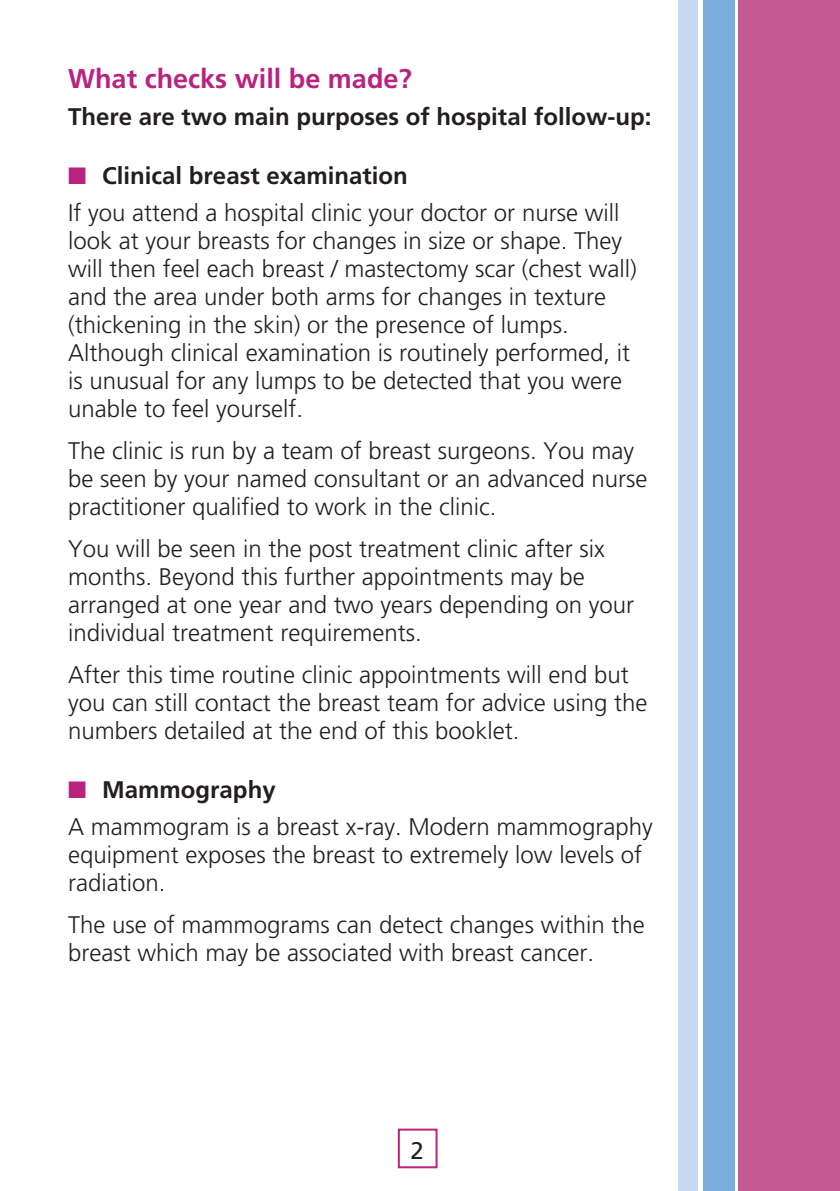
<style>
.page{position:relative;width:840px;height:1191px;background:#fff}
.page>*{position:absolute;margin:0;border:0;box-sizing:border-box;transform-origin:0 0}
.Sub1_Frut_13_5pt_bold{font:700 27px "Frutiger LT Pro";color:#ba2280}
.Bod1_Frut_12pt_light{font:300 24px/28px "Frutiger LT Pro";color:#231f20}
.Bod1_Frut_12pt_light-2{font:700 24px "Frutiger LT Pro";color:#231f20}
.Sub2_Frut_12pt_black{font:700 24px "Frutiger LT Pro";color:#231f20}
.t1{font:24px "Frutiger LT Pro";color:#231f20}
.s1{color:#ba2280}
</style>
<div class="page">
<div style="left:738px;top:0;width:101px;height:1191px;background:#c45a95"></div>
<div style="left:702px;top:0;width:32px;height:1191px;background:#7aacdc"></div>
<div style="left:677px;top:0;width:20px;height:1191px;background:#c6d9f0"></div>
<div style="left:397px;top:1128px;width:40px;height:40px;background:#fff;border:2px solid #ba2280"></div>
<p class="Sub1_Frut_13_5pt_bold" style="left:68px;top:63px;width:345px">What checks will be made?</p>
<p class="Bod1_Frut_12pt_light-2" style="left:68px;top:102px;width:584px">There are two main purposes of hospital follow-up:</p>
<p class="Sub2_Frut_12pt_black" style="left:68px;top:161px;width:341px"><span class="s1">■</span> Clinical breast examination</p>
<p class="Bod1_Frut_12pt_light" style="left:68px;top:198px;width:569px">If you attend a hospital clinic your doctor or nurse will look at your breasts for changes in size or shape. They will then feel each breast / mastectomy scar (chest wall) and the area under both arms for changes in texture (thickening in the skin) or the presence of lumps.<br>Although clinical examination is routinely performed, it is unusual for any lumps to be detected that you were unable to feel yourself.</p>
<p class="Bod1_Frut_12pt_light" style="left:68px;top:436px;width:580px">The clinic is run by a team of breast surgeons. You may be seen by your named consultant or an advanced nurse practitioner qualified to work in the clinic.</p>
<p class="Bod1_Frut_12pt_light" style="left:68px;top:535px;width:567px">You will be seen in the post treatment clinic after six months. Beyond this further appointments may be arranged at one year and two years depending on your individual treatment requirements.</p>
<p class="Bod1_Frut_12pt_light" style="left:68px;top:661px;width:580px">After this time routine clinic appointments will end but you can still contact the breast team for advice using the numbers detailed at the end of this booklet.</p>
<p class="Sub2_Frut_12pt_black" style="left:68px;top:776px;width:209px"><span class="s1">■</span> Mammography</p>
<p class="Bod1_Frut_12pt_light" style="left:68px;top:813px;width:586px">A mammogram is a breast x-ray. Modern mammography equipment exposes the breast to extremely low levels of radiation.</p>
<p class="Bod1_Frut_12pt_light" style="left:68px;top:911px;width:578px">The use of mammograms can detect changes within the breast which may be associated with breast cancer.</p>
<p class="t1" style="left:410px;top:1136px;width:15px">2</p>
</div>
